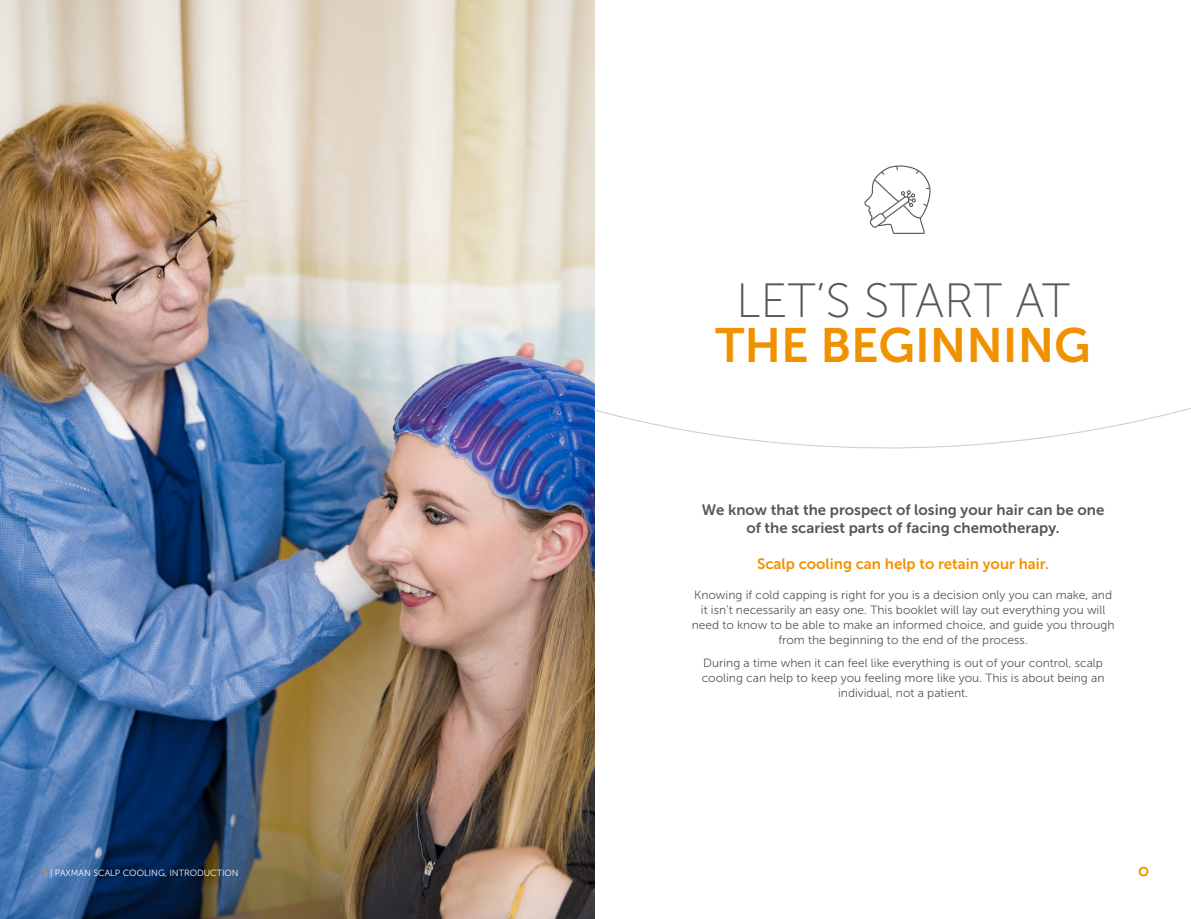
<style>
.page{position:relative;width:1191px;height:919px;background:#fff}
.page>*{position:absolute;margin:0;border:0;box-sizing:border-box;transform-origin:0 0}
.t1{font:48px "Museo Sans 100";color:#575756}
.t2{font:48px "Museo Sans 700";color:#f09100}
.t3{font:15px/18px "Museo Sans 700";color:#575756;text-align:center}
.t4{font:15px "Museo Sans 700";color:#f39200}
.t5{font:12px/15px "Museo Sans 300";color:#575756;text-align:center}
.t6{font:9px "Museo Sans 300";color:#fff}
.s1{color:#f39200}
</style>
<div class="page">
<svg style="left:1138px;top:866px;width:10px;height:10px"></svg>
<img style="left:0;top:0;width:594px;height:918px">
<svg style="left:864px;top:165px;width:66px;height:69px"></svg>
<svg style="left:592px;top:403px;width:599px;height:77px"></svg>
<p class="t6" style="left:43px;top:868px;width:198px"><span class="s1">2</span> | PAXMAN SCALP COOLING, INTRODUCTION</p>
<h1 class="t1" style="left:736px;top:275px;width:335px">LET’S START AT</h1>
<h1 class="t2" style="left:715px;top:318px;width:377px">THE BEGINNING</h1>
<p class="t3" style="left:702px;top:500px;width:404px">We know that the prospect of losing your hair can be one of the scariest parts of facing chemotherapy.</p>
<p class="t4" style="left:757px;top:555px;width:293px">Scalp cooling can help to retain your hair.</p>
<p class="t5" style="left:691px;top:587px;width:424px">Knowing if cold capping is right for you is a decision only you can make, and it isn’t necessarily an easy one. This booklet will lay out everything you will need to know to be able to make an informed choice, and guide you through from the beginning to the end of the process.</p>
<p class="t5" style="left:701px;top:655px;width:404px">During a time when it can feel like everything is out of your control, scalp cooling can help to keep you feeling more like you. This is about being an individual, not a patient.</p>
</div>
